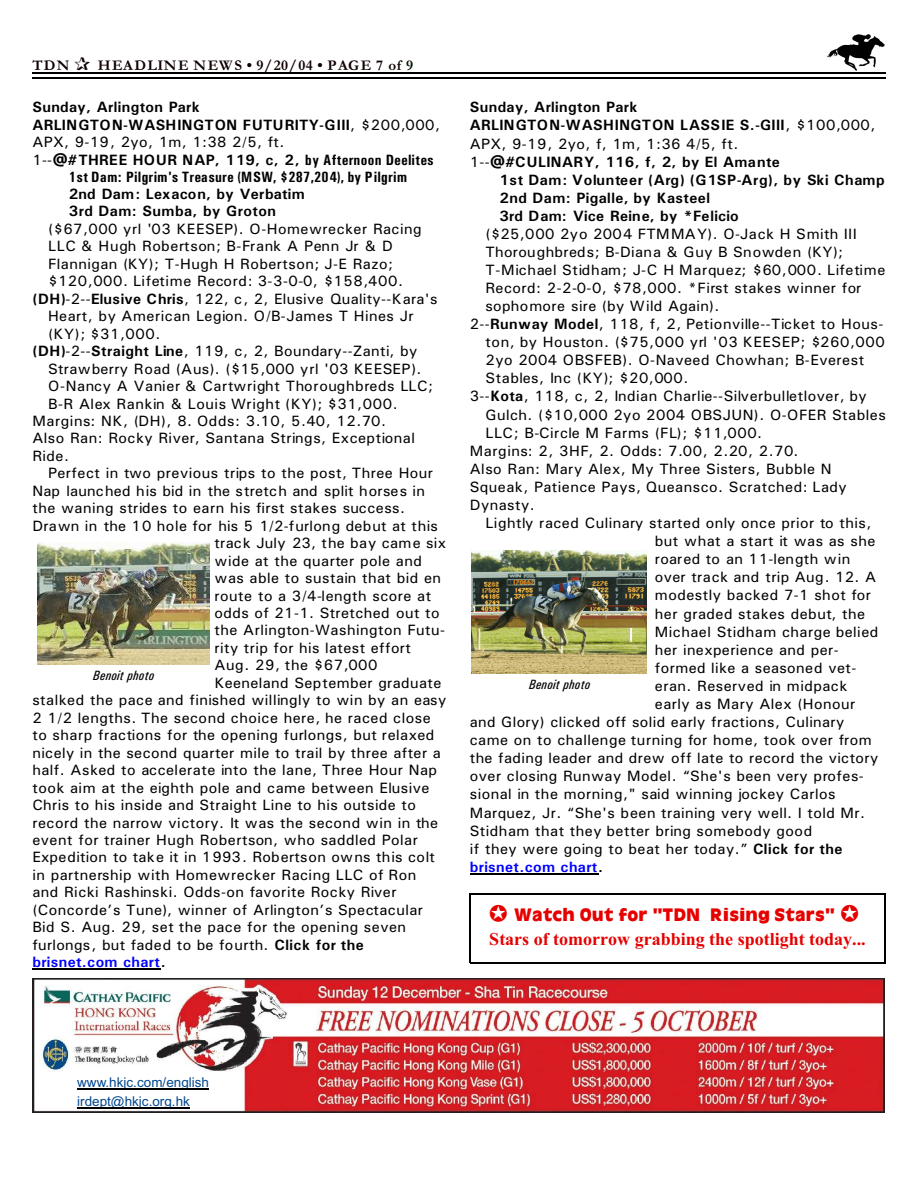
<style>
.page{position:relative;width:918px;height:1188px;background:#fff}
.page>*{position:absolute;margin:0;border:0;box-sizing:border-box;transform-origin:0 0}
.t1{font:700 18px "Times New Roman";color:#e60000}
.t2{font:900 18px "Antiquarian";letter-spacing:.005em;color:#e60000}
.t3{font:15px "Univers";letter-spacing:.03em;color:#000}
.t4{font:700 15px/17.4px "Univers";letter-spacing:.025em;color:#000}
.t5{font:15px "Univers";letter-spacing:.01em;color:#000}
.t6{font:15px "Univers";letter-spacing:.05em;color:#000}
.t7{font:700 15px "Univers Condensed";letter-spacing:.01em;color:#000}
.t8{font:700 15px "Univers";letter-spacing:.025em;color:#00f}
.t9{font:700 15px "Garamond";letter-spacing:.055em;color:#0f0000}
.t10{font:700 15px "Garamond";letter-spacing:.08em;color:#0f0000}
.t11{font:13.5px/19.5px "Arial";color:#00478f}
.t12{font:italic 13.5px "Univers Condensed";letter-spacing:.02em;color:#000}
.s1{color:#001400}
.s2{font-weight:400}
.s3{font-family:"Univers Condensed"}
.s4{font-weight:700}
.s5{color:#000}
.s6{font-style:italic}
</style>
<div class="page">
<img style="left:826px;top:34px;width:59px;height:36px">
<hr style="left:32px;top:72px;width:853px;height:1px;background:#000">
<hr style="left:32px;top:77px;width:853px;height:2px;background:#000">
<img style="left:32px;top:979px;width:852px;height:133px">
<hr style="left:77px;top:1088px;width:132px;height:1px;background:#000">
<hr style="left:77px;top:1108px;width:113px;height:1px;background:#000">
<img style="left:37px;top:543px;width:173px;height:121px">
<img style="left:471px;top:551px;width:176px;height:123px">
<hr style="left:32px;top:969px;width:129px;height:1px;background:#000">
<hr style="left:470px;top:873px;width:128px;height:2px;background:#000">
<hr style="left:470px;top:894px;width:1px;height:69px;background:#000">
<hr style="left:884px;top:894px;width:1px;height:69px;background:#000">
<hr style="left:470px;top:894px;width:415px;height:1px;background:#000">
<hr style="left:470px;top:962px;width:415px;height:1px;background:#000">
<p class="t10" style="left:32px;top:60px;width:39px">TDN</p>
<p class="t9" style="left:98px;top:60px;width:317px">HEADLINE NEWS • 9/20/04 • PAGE 7 of <span class="s1">9</span></p>
<p class="t4" style="left:32px;top:100px;width:409px">Sunday, Arlington Park<br>ARLINGTON-WASHINGTON FUTURITY-GIII<span class="s2">, $200,000, APX, 9-19, 2yo, 1m, 1:38 2/5, ft.<br>1--</span>@#THREE HOUR NAP, 119, c, 2, <span class="s3">by Afternoon Deelites</span></p>
<p class="t7" style="left:69px;top:172px;width:340px">1st Dam: Pilgrim's Treasure (MSW, $287,204), by Pilgrim</p>
<p class="t4" style="left:69px;top:187px;width:237px">2nd Dam: Lexacon, by Verbatim<br>3rd Dam: Sumba, by Groton</p>
<p class="t3" style="left:48px;top:224px;width:375px">($67,000 yrl '03 KEESEP). O-Homewrecker Racing</p>
<p class="t6" style="left:48px;top:241px;width:346px">LLC &amp; Hugh Robertson; B-Frank A Penn Jr &amp; D</p>
<p class="t3" style="left:48px;top:258px;width:347px">Flannigan (KY); T-Hugh H Robertson; J-E Razo;</p>
<p class="t3" style="left:48px;top:276px;width:356px">$120,000. Lifetime Record: 3-3-0-0, $158,400.</p>
<p class="t3" style="left:32px;top:293px;width:407px"><span class="s4">(DH)</span>-2--<span class="s4">Elusive Chris</span>, 122, c, 2, Elusive Quality--Kara's</p>
<p class="t3" style="left:48px;top:311px;width:367px">Heart, by American Legion. O/B-James T Hines Jr</p>
<p class="t3" style="left:48px;top:328px;width:114px">(KY); $31,000.</p>
<p class="t3" style="left:32px;top:346px;width:386px"><span class="s4">(DH)</span>-2--<span class="s4">Straight Line</span>, 119, c, 2, Boundary--Zanti, by</p>
<p class="t3" style="left:48px;top:363px;width:375px">Strawberry Road (Aus). ($15,000 yrl '03 KEESEP).</p>
<p class="t3" style="left:48px;top:381px;width:387px">O-Nancy A Vanier &amp; Cartwright Thoroughbreds LLC;</p>
<p class="t3" style="left:48px;top:398px;width:351px">B-R Alex Rankin &amp; Louis Wright (KY); $31,000.</p>
<p class="t3" style="left:32px;top:416px;width:355px">Margins: NK, (DH), 8. Odds: 3.10, 5.40, 12.70.</p>
<p class="t3" style="left:32px;top:433px;width:384px">Also Ran: Rocky River, Santana Strings, Exceptional</p>
<p class="t3" style="left:32px;top:451px;width:38px">Ride.</p>
<p class="t3" style="left:48px;top:468px;width:387px">Perfect in two previous trips to the post, Three Hour</p>
<p class="t5" style="left:32px;top:485px;width:394px">Nap launched his bid in the stretch and split horses in</p>
<p class="t3" style="left:32px;top:503px;width:374px">the waning strides to earn his first stakes success.</p>
<p class="t5" style="left:32px;top:520px;width:407px">Drawn in the 10 hole for his 5 1/2-furlong debut at this</p>
<p class="t5" style="left:215px;top:538px;width:233px">track July 23, the bay came six</p>
<p class="t3" style="left:215px;top:555px;width:209px">wide at the quarter pole and</p>
<p class="t3" style="left:215px;top:573px;width:228px">was able to sustain that bid en</p>
<p class="t3" style="left:215px;top:590px;width:218px">route to a 3/4-length score at</p>
<p class="t3" style="left:215px;top:608px;width:227px">odds of 21-1. Stretched out to</p>
<p class="t3" style="left:215px;top:625px;width:232px">the Arlington-Washington Futu-</p>
<p class="t3" style="left:215px;top:643px;width:198px">rity trip for his latest effort</p>
<p class="t3" style="left:215px;top:660px;width:165px">Aug. 29, the $67,000</p>
<p class="t3" style="left:215px;top:678px;width:228px">Keeneland September graduate</p>
<p class="t3" style="left:32px;top:695px;width:416px">stalked the pace and finished willingly to win by an easy</p>
<p class="t3" style="left:32px;top:712px;width:400px">2 1/2 lengths. The second choice here, he raced close</p>
<p class="t3" style="left:32px;top:730px;width:404px">to sharp fractions for the opening furlongs, but relaxed</p>
<p class="t3" style="left:32px;top:747px;width:410px">nicely in the second quarter mile to trail by three after a</p>
<p class="t3" style="left:32px;top:765px;width:406px">half. Asked to accelerate into the lane, Three Hour Nap</p>
<p class="t3" style="left:32px;top:782px;width:399px">took aim at the eighth pole and came between Elusive</p>
<p class="t3" style="left:32px;top:800px;width:385px">Chris to his inside and Straight Line to his outside to</p>
<p class="t3" style="left:32px;top:817px;width:407px">record the narrow victory. It was the second win in the</p>
<p class="t3" style="left:32px;top:835px;width:387px">event for trainer Hugh Robertson, who saddled Polar</p>
<p class="t5" style="left:32px;top:852px;width:404px">Expedition to take it in 1993. Robertson owns this colt</p>
<p class="t3" style="left:32px;top:870px;width:385px">in partnership with Homewrecker Racing LLC of Ron</p>
<p class="t3" style="left:32px;top:887px;width:366px">and Ricki Rashinski. Odds-on favorite Rocky River</p>
<p class="t3" style="left:32px;top:905px;width:392px">(Concorde’s Tune), winner of Arlington’s Spectacular</p>
<p class="t3" style="left:32px;top:922px;width:375px">Bid S. Aug. 29, set the pace for the opening seven</p>
<p class="t3" style="left:32px;top:939px;width:333px">furlongs, but faded to be fourth. <span class="s4">Click for the</span></p>
<p class="t8" style="left:32px;top:957px;width:135px">brisnet.com chart<span class="s5">.</span></p>
<p class="t12" style="left:93px;top:670px;width:63px">Benoit photo</p>
<p class="t4" style="left:470px;top:99px;width:407px;line-height:18.1px">Sunday, Arlington Park<br>ARLINGTON-WASHINGTON LASSIE S.-GIII<span class="s2">, $100,000, APX, 9-19, 2yo, f, 1m, 1:36 4/5, ft.<br>1--</span>@#CULINARY, 116, f, 2, by El Amante</p>
<p class="t4" style="left:500px;top:172px;width:387px;line-height:18px">1st Dam: Volunteer (Arg) (G1SP-Arg), by Ski Champ<br>2nd Dam: Pigalle, by Kasteel<br>3rd Dam: Vice Reine, by *Felicio</p>
<p class="t3" style="left:485px;top:228px;width:373px">($25,000 2yo 2004 FTMMAY). O-Jack H Smith III</p>
<p class="t3" style="left:485px;top:246px;width:359px">Thoroughbreds; B-Diana &amp; Guy B Snowden (KY);</p>
<p class="t6" style="left:485px;top:265px;width:402px">T-Michael Stidham; J-C H Marquez; $60,000. Lifetime</p>
<p class="t3" style="left:485px;top:283px;width:377px">Record: 2-2-0-0, $78,000. *First stakes winner for</p>
<p class="t3" style="left:485px;top:301px;width:235px">sophomore sire (by Wild Again).</p>
<p class="t3" style="left:470px;top:319px;width:415px">2--<span class="s4">Runway Model</span>, 118, f, 2, Petionville--Ticket to Hous-</p>
<p class="t3" style="left:485px;top:337px;width:401px">ton, by Houston. ($75,000 yrl '03 KEESEP; $260,000</p>
<p class="t3" style="left:485px;top:355px;width:380px">2yo 2004 OBSFEB). O-Naveed Chowhan; B-Everest</p>
<p class="t3" style="left:485px;top:373px;width:204px">Stables, Inc (KY); $20,000.</p>
<p class="t3" style="left:470px;top:391px;width:399px">3--<span class="s4">Kota</span>, 118, c, 2, Indian Charlie--Silverbulletlover, by</p>
<p class="t3" style="left:485px;top:409px;width:402px">Gulch. ($10,000 2yo 2004 OBSJUN). O-OFER Stables</p>
<p class="t3" style="left:485px;top:427px;width:278px">LLC; B-Circle M Farms (FL); $11,000.</p>
<p class="t3" style="left:470px;top:445px;width:330px">Margins: 2, 3HF, 2. Odds: 7.00, 2.20, 2.70.</p>
<p class="t3" style="left:470px;top:464px;width:363px">Also Ran: Mary Alex, My Three Sisters, Bubble N</p>
<p class="t3" style="left:470px;top:482px;width:379px">Squeak, Patience Pays, Queansco. Scratched: Lady</p>
<p class="t3" style="left:470px;top:500px;width:67px">Dynasty.</p>
<p class="t3" style="left:485px;top:518px;width:388px">Lightly raced Culinary started only once prior to this,</p>
<p class="t3" style="left:655px;top:536px;width:222px">but what a start it was as she</p>
<p class="t5" style="left:655px;top:554px;width:197px">roared to an 11-length win</p>
<p class="t3" style="left:655px;top:572px;width:223px">over track and trip Aug. 12. A</p>
<p class="t3" style="left:655px;top:590px;width:218px">modestly backed 7-1 shot for</p>
<p class="t3" style="left:655px;top:608px;width:212px">her graded stakes debut, the</p>
<p class="t3" style="left:655px;top:626px;width:225px">Michael Stidham charge belied</p>
<p class="t3" style="left:655px;top:644px;width:185px">her inexperience and per-</p>
<p class="t3" style="left:655px;top:663px;width:203px">formed like a seasoned vet-</p>
<p class="t3" style="left:655px;top:681px;width:194px">eran. Reserved in midpack</p>
<p class="t3" style="left:655px;top:699px;width:202px">early as Mary Alex (Honour</p>
<p class="t3" style="left:470px;top:717px;width:376px">and Glory) clicked off solid early fractions, Culinary</p>
<p class="t3" style="left:470px;top:735px;width:403px">came on to challenge turning for home, took over from</p>
<p class="t3" style="left:470px;top:753px;width:410px">the fading leader and drew off late to record the victory</p>
<p class="t3" style="left:470px;top:771px;width:396px">over closing Runway Model. “She's been very profes-</p>
<p class="t3" style="left:470px;top:789px;width:367px">sional in the morning," said winning jockey Carlos</p>
<p class="t3" style="left:470px;top:807px;width:397px">Marquez, Jr. “She's been training very well. I told Mr.</p>
<p class="t3" style="left:470px;top:825px;width:344px">Stidham that they better bring somebody good</p>
<p class="t3" style="left:470px;top:843px;width:374px">if they were going to beat her today.” <span class="s4">Click for the</span></p>
<p class="t8" style="left:470px;top:861px;width:135px">brisnet.com chart<span class="s5">.</span></p>
<p class="t2" style="left:514px;top:907px;width:322px">Watch Out for “<span class="s6">TDN</span> Rising Stars”</p>
<p class="t1" style="left:489px;top:933px;width:378px">Stars of tomorrow grabbing the spotlight today...</p>
<p class="t12" style="left:529px;top:680px;width:63px">Benoit photo</p>
<p class="t11" style="left:77px;top:1074px;width:133px">www.hkjc.com/english irdept@hkjc.org.hk</p>
</div>
